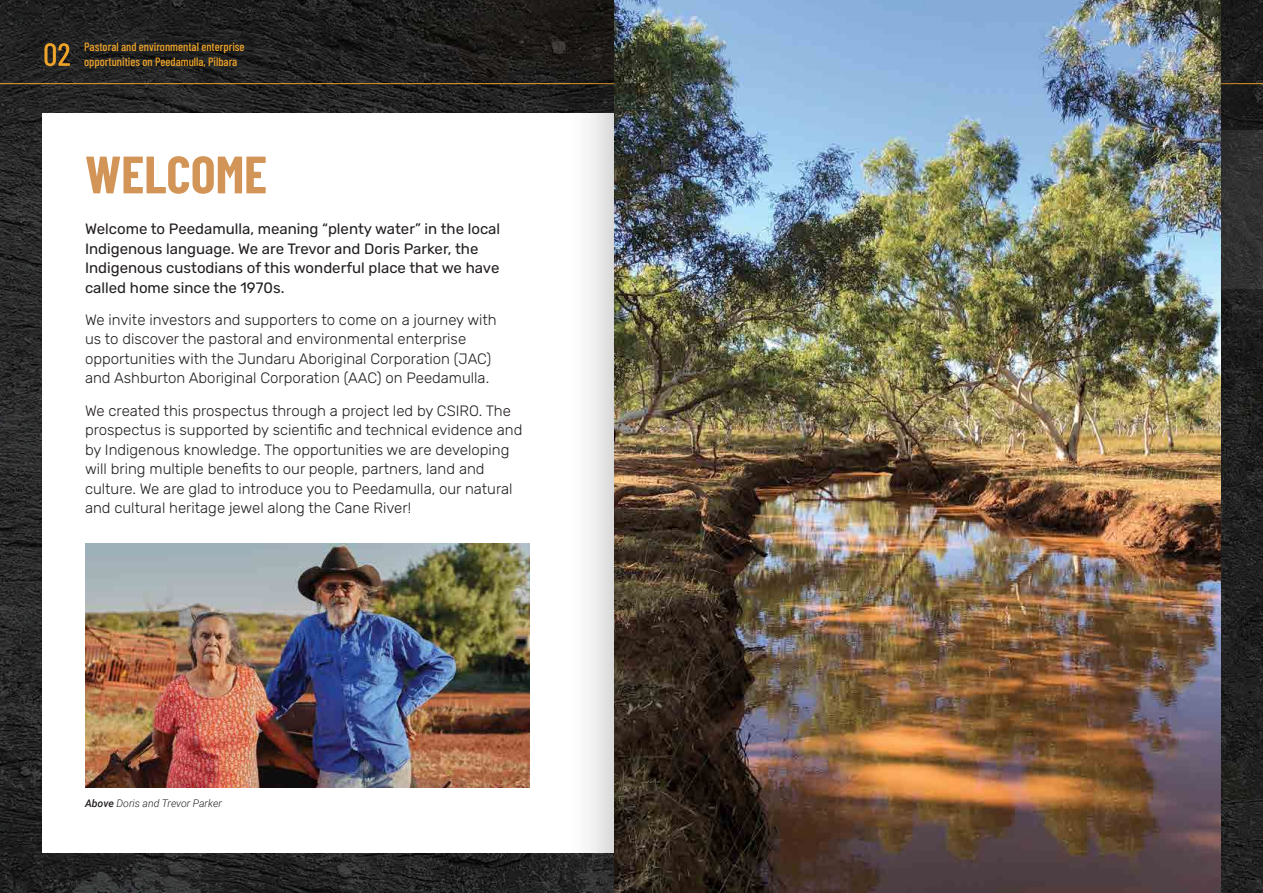
<style>
.page{position:relative;width:1263px;height:893px;background:#fff}
.page>*{position:absolute;margin:0;border:0;box-sizing:border-box;transform-origin:0 0}
.t1{font:700 52.5px "Barlow Condensed";color:#d39457}
.t2{font:300 15px/19.5px "Rubik";color:#231f20}
.t3{font:15px/19.5px "Rubik";color:#231f20}
.t4{font:500 12px/14.4px "Barlow Condensed";color:#eea329}
.t5{font:italic 300 10.5px "Roboto";color:#231f20}
.s1{font-weight:500}
</style>
<div class="page">
<img style="left:0;top:0;width:566px;height:893px">
<svg style="left:0;top:130px;width:43px;height:159px;background:#2e2e2e"></svg>
<hr style="left:0;top:83px;width:1263px;height:1px;background:#eea329">
<div style="left:43px;top:113px;width:1177px;height:740px;background:#fff"></div>
<img style="left:85px;top:543px;width:444px;height:245px">
<div style="left:566px;top:0;width:697px;height:893px;background:#231f20;opacity:.35"></div>
<img style="left:614px;top:0;width:606px;height:893px">
<svg style="left:44px;top:43px;width:26px;height:23px"></svg>
<p class="t4" style="left:84px;top:40px;width:162px">Pastoral and environmental enterprise opportunities on Peedamulla, Pilbara</p>
<h1 class="t1" style="left:85px;top:142px;width:184px">WELCOME</h1>
<p class="t3" style="left:85px;top:220px;width:417px">Welcome to Peedamulla, meaning “plenty water” in the local Indigenous language. We are Trevor and Doris Parker, the Indigenous custodians of this wonderful place that we have called home since the 1970s.</p>
<p class="t2" style="left:85px;top:310px;width:413px">We invite investors and supporters to come on a journey with us to discover the pastoral and environmental enterprise opportunities with the Jundaru Aboriginal Corporation (JAC) and Ashburton Aboriginal Corporation (AAC) on Peedamulla.</p>
<p class="t2" style="left:85px;top:401px;width:439px">We created this prospectus through a project led by CSIRO. The prospectus is supported by scientific and technical evidence and by Indigenous knowledge. The opportunities we are developing will bring multiple benefits to our people, partners, land and culture. We are glad to introduce you to Peedamulla, our natural and cultural heritage jewel along the Cane River!</p>
<p class="t5" style="left:85px;top:796px;width:138px"><span class="s1">Above</span> Doris and Trevor Parker</p>
</div>
